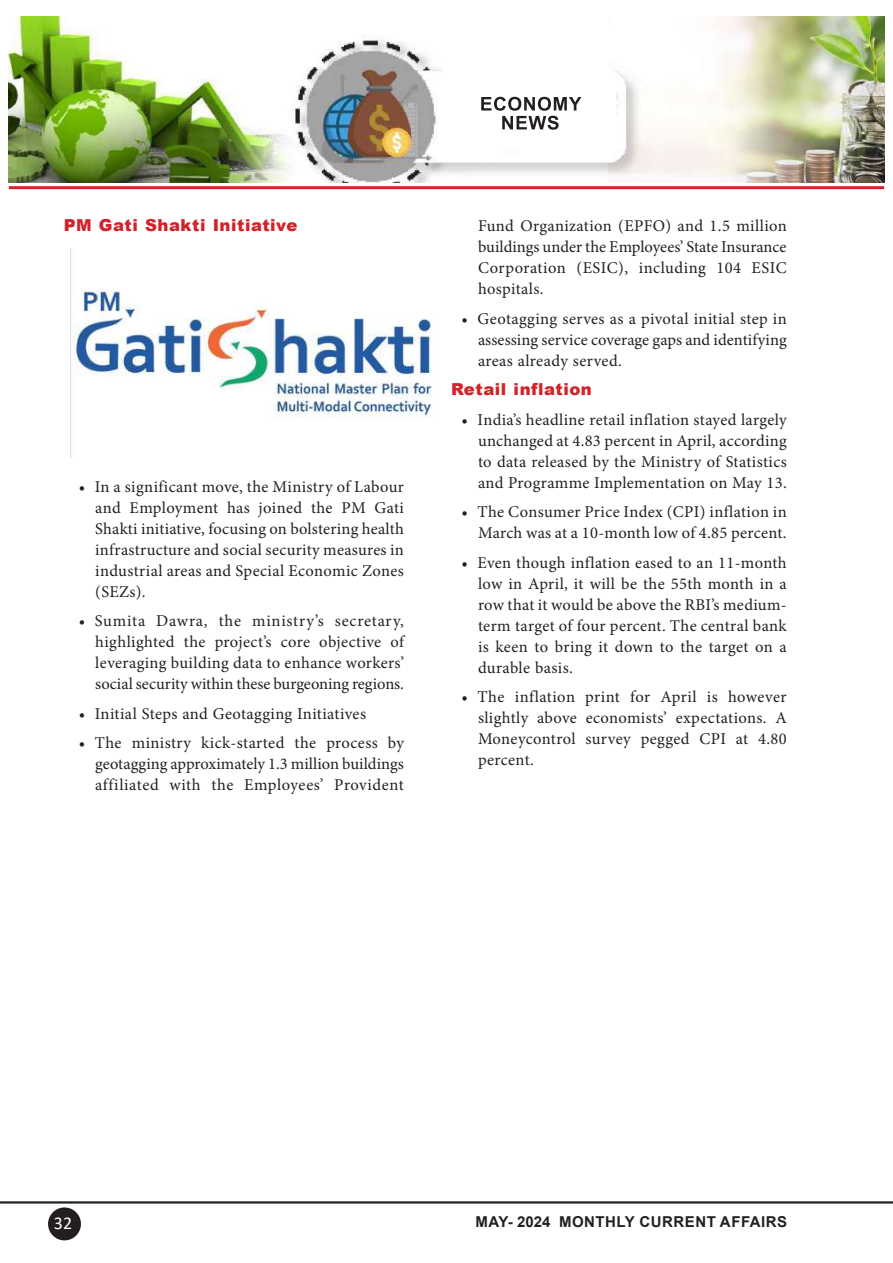
<style>
.page{position:relative;width:893px;height:1263px;background:#fff}
.page>*{position:absolute;margin:0;border:0;box-sizing:border-box;transform-origin:0 0}
.t1{font:18px "Calibri";color:#fff}
.t2{font:16.5px/21px "Minion Pro";letter-spacing:.02em;color:#231f20;text-align:justify}
.t3{font:900 16.5px "Arial";letter-spacing:.035em;color:#d1232a}
.t4{font:700 15px "Arial";letter-spacing:.035em;color:#231f20}
</style>
<div class="page">
<div style="left:48px;top:1207px;width:33px;height:33px;background:#231f20;border-radius:50%"></div>
<hr style="left:0;top:1201px;width:893px;height:2px;background:#231f20">
<img style="left:9px;top:17px;width:875px;height:165px">
<hr style="left:9px;top:186px;width:875px;height:3px;background:#d1232a">
<div style="left:439px;top:84px;width:177px;height:65px;background:#fff"></div>
<svg style="left:481px;top:97px;width:100px;height:33px"></svg>
<img style="left:73px;top:290px;width:359px;height:128px">
<p class="t3" style="left:64px;top:213px;width:235px">PM Gati Shakti Initiative</p>
<p class="t2" style="left:95px;top:476px;width:310px;text-indent:-16px">• In a significant move, the Ministry of Labour and Employment has joined the PM Gati Shakti initiative, focusing on bolstering health infrastructure and social security measures in industrial areas and Special Economic Zones (SEZs).</p>
<p class="t2" style="left:95px;top:610px;width:310px;text-indent:-16px">• Sumita Dawra, the ministry’s secretary, highlighted the project’s core objective of leveraging building data to enhance workers’ social security within these burgeoning regions.</p>
<p class="t2" style="left:79px;top:703px;width:289px">• Initial Steps and Geotagging Initiatives</p>
<p class="t2" style="left:95px;top:732px;width:310px;text-indent:-16px">• The ministry kick-started the process by geotagging approximately 1.3 million buildings affiliated with the Employees’ Provident</p>
<p class="t2" style="left:478px;top:215px;width:310px">Fund Organization (EPFO) and 1.5 million buildings under the Employees’ State Insurance Corporation (ESIC), including 104 ESIC hospitals.</p>
<p class="t2" style="left:478px;top:308px;width:310px;text-indent:-16px">• Geotagging serves as a pivotal initial step in assessing service coverage gaps and identifying areas already served.</p>
<p class="t3" style="left:451px;top:377px;width:142px">Retail inflation</p>
<p class="t2" style="left:478px;top:409px;width:310px;text-indent:-16px">• India’s headline retail inflation stayed largely unchanged at 4.83 percent in April, according to data released by the Ministry of Statistics and Programme Implementation on May 13.</p>
<p class="t2" style="left:461px;top:501px;width:327px;text-align:right">• The Consumer Price Index (CPI) inflation in<br>March was at a 10-month low of 4.85 percent.</p>
<p class="t2" style="left:478px;top:552px;width:310px;text-indent:-16px">• Even though inflation eased to an 11-month low in April, it will be the 55th month in a row that it would be above the RBI’s medium&shy;term target of four percent. The central bank is keen to bring it down to the target on a durable basis.</p>
<p class="t2" style="left:478px;top:686px;width:310px;text-indent:-16px">• The inflation print for April is however slightly above economists’ expectations. A Moneycontrol survey pegged CPI at 4.80 percent.</p>
<p class="t1" style="left:54px;top:1211px;width:20px">32</p>
<p class="t4" style="left:475px;top:1211px;width:313px">MAY- 2024 MONTHLY CURRENT AFFAIRS</p>
</div>
